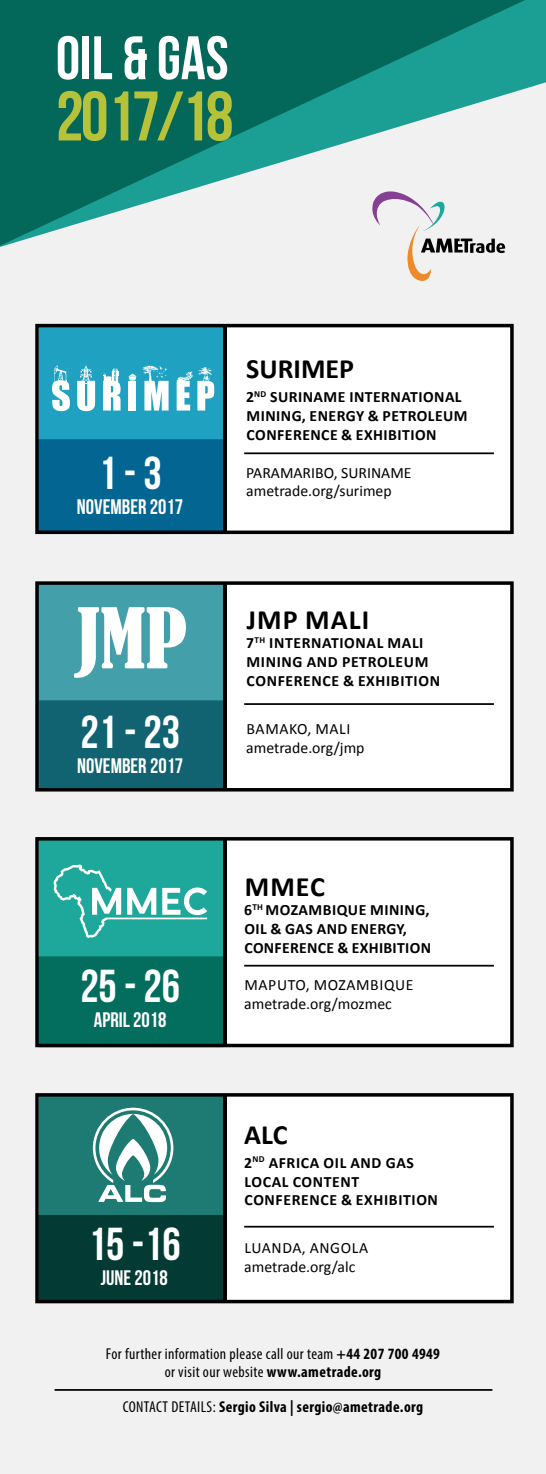
<style>
.page{position:relative;width:546px;height:1474px;background:#fff}
.page>*{position:absolute;margin:0;border:0;box-sizing:border-box;transform-origin:0 0}
.t1{font:700 70px "Bebas Neue";letter-spacing:-.04em;color:#b7c23b}
.t2{font:700 61.25px "Bebas Neue";color:#fff}
.t3{font:700 46.2px "Bebas Neue";color:#fff}
.t4{font:700 28px "Calibri";color:#000}
.t5{font:700 21px "Bebas Neue";color:#fff}
.t6{font:700 15.75px/18.9px "Calibri";letter-spacing:.03em;color:#000}
.t7{font:15.75px/18.9px "Calibri";color:#000}
.t8{font:condensed 15.75px/17.5px "Myriad Pro";letter-spacing:.025em;color:#000;text-align:center}
.t9{font:700 condensed 15.75px "Myriad Pro";letter-spacing:.025em;color:#000}
.s1{font-weight:700}
.s2{font-weight:400}
</style>
<div class="page">
<div style="left:0;top:0;width:546px;height:1473px;background:#f1f1f2"></div>
<div style="left:37px;top:838px;width:475px;height:207px;background:#fff"></div>
<div style="left:35px;top:837px;width:478px;height:210px;border:4px solid #000"></div>
<div style="left:37px;top:1094px;width:475px;height:207px;background:#fff"></div>
<div style="left:35px;top:1093px;width:478px;height:210px;border:4px solid #000"></div>
<div style="left:37px;top:583px;width:475px;height:206px;background:#fff"></div>
<div style="left:35px;top:581px;width:478px;height:210px;border:4px solid #000"></div>
<div style="left:37px;top:325px;width:475px;height:207px;background:#fff"></div>
<div style="left:35px;top:324px;width:478px;height:210px;border:4px solid #000"></div>
<div style="left:37px;top:324px;width:189px;height:211px;background:#1fa1c1"></div>
<div style="left:36px;top:437px;width:189px;height:96px;background:#036592"></div>
<svg style="left:36px;top:954px;width:189px;height:94px"></svg>
<svg style="left:35px;top:581px;width:191px;height:210px;background:#267985"></svg>
<svg style="left:37px;top:837px;width:189px;height:209px;background:#0c7c6e"></svg>
<svg style="left:37px;top:1093px;width:189px;height:209px;background:#0e554f"></svg>
<svg style="left:0;top:0;width:546px;height:249px;fill:#036859"></svg>
<hr style="left:224px;top:325px;width:3px;height:207px;background:#000">
<hr style="left:224px;top:582px;width:3px;height:208px;background:#000">
<hr style="left:224px;top:838px;width:3px;height:208px;background:#000">
<hr style="left:224px;top:1094px;width:3px;height:207px;background:#000">
<hr style="left:244px;top:452px;width:250px;height:2px;background:#000">
<hr style="left:244px;top:703px;width:250px;height:2px;background:#000">
<hr style="left:244px;top:964px;width:250px;height:2px;background:#000">
<hr style="left:244px;top:1225px;width:250px;height:2px;background:#000">
<svg style="left:368px;top:185px;width:137px;height:96px"></svg>
<div style="left:128px;top:381px;width:8px;height:29px;background:#fff"></div>
<svg style="left:52px;top:365px;width:18px;height:46px"></svg>
<svg style="left:77px;top:365px;width:18px;height:46px"></svg>
<svg style="left:128px;top:373px;width:8px;height:8px"></svg>
<svg style="left:103px;top:369px;width:17px;height:41px"></svg>
<svg style="left:177px;top:367px;width:37px;height:43px"></svg>
<svg style="left:142px;top:365px;width:26px;height:45px"></svg>
<svg style="left:92px;top:1107px;width:82px;height:95px"></svg>
<svg style="left:74px;top:607px;width:112px;height:71px"></svg>
<hr style="left:55px;top:1388px;width:437px;height:2px;background:#000">
<svg style="left:53px;top:864px;width:154px;height:74px;background:#48b8ae"></svg>
<h2 class="t2" style="left:56px;top:24px;width:174px">OIL &amp; GAS</h2>
<h1 class="t1" style="left:56px;top:78px;width:179px">2017/18</h1>
<h3 class="t3" style="left:98px;top:447px;width:65px">1 - 3</h3>
<h3 class="t5" style="left:77px;top:495px;width:108px">NOVEMBER 2017</h3>
<h3 class="t3" style="left:80px;top:706px;width:101px">21 - 23</h3>
<h3 class="t5" style="left:77px;top:754px;width:108px">NOVEMBER 2017</h3>
<h3 class="t3" style="left:80px;top:960px;width:101px">25 - 26</h3>
<h3 class="t5" style="left:94px;top:1008px;width:74px">APRIL 2018</h3>
<h3 class="t3" style="left:88px;top:1218px;width:94px">15 -16</h3>
<h3 class="t5" style="left:101px;top:1266px;width:68px">JUNE 2018</h3>
<h3 class="t4" style="left:246px;top:351px;width:109px">SURIMEP</h3>
<p class="t6" style="left:246px;top:387px;width:79px">2<sup>ND</sup> SURINAME</p>
<p class="t6" style="left:349px;top:387px;width:61px">INTERNATIO</p>
<p class="t6" style="left:434px;top:387px;width:21px">NAL</p>
<p class="t6" style="left:246px;top:406px;width:155px">MINING, ENERGY &amp; PETROLEUM<br>CONFERE</p>
<p class="t6" style="left:310px;top:425px;width:95px">NCE &amp; EXHIBITIO</p>
<p class="t6" style="left:426px;top:425px;width:12px">N</p>
<p class="t7" style="left:246px;top:463px;width:167px">PARAMARIBO, SURINAME ametrade.org/surimep</p>
<h3 class="t4" style="left:247px;top:602px;width:97px">JMP MALI</h3>
<p class="t6" style="left:246px;top:633px;width:85px">7<sup>TH</sup> INTERNATIO</p>
<p class="t6" style="left:246px;top:633px;width:163px;text-indent:109px">NAL MALI<br>MINING AND PETROLEUM<br>CONFERE</p>
<p class="t6" style="left:311px;top:671px;width:97px">NCE &amp; EXHIBITIO</p>
<p class="t6" style="left:429px;top:671px;width:12px">N</p>
<p class="t7" style="left:246px;top:719px;width:120px;text-indent:43px">ko, Mali ametrade.org/jmp</p>
<p class="t7" style="left:246px;top:719px;width:21px">Bama</p>
<h3 class="t4" style="left:245px;top:868px;width:82px">MMEC</h3>
<p class="t6" style="left:244px;top:900px;width:187px">6<sup>TH</sup> MOZAMBIQUE MINING,<br>OIL &amp; GAS AND ENERGY,<br>CONFERENCE &amp; EXHIBITIO</p>
<p class="t6" style="left:420px;top:938px;width:12px">N</p>
<p class="t7" style="left:244px;top:975px;width:171px">MAPUTO, MOZAMBIQUE ametrade.org/mozmec</p>
<h3 class="t4" style="left:244px;top:1116px;width:45px">ALC</h3>
<p class="t6" style="left:244px;top:1152px;width:171px">2<sup>ND</sup> AFRICA OIL AND GAS<br>LOCAL CONTENT<br>CONFERE</p>
<p class="t6" style="left:309px;top:1190px;width:97px">NCE &amp; EXHIBITIO</p>
<p class="t6" style="left:427px;top:1190px;width:12px">N</p>
<p class="t7" style="left:244px;top:1238px;width:125px">LUANDA, ANGOLA ametrade.org/alc</p>
<p class="t8" style="left:106px;top:1345px;width:335px">For further information please call our team <span class="s1">+44 207 700 4949 </span>or visit our website <span class="s1">www.ametrade.org</span></p>
<p class="t9" style="left:123px;top:1396px;width:302px"><span class="s2">CONTACT DETAILS:</span> Sergio Silva | sergio@ametrade.org</p>
</div>
